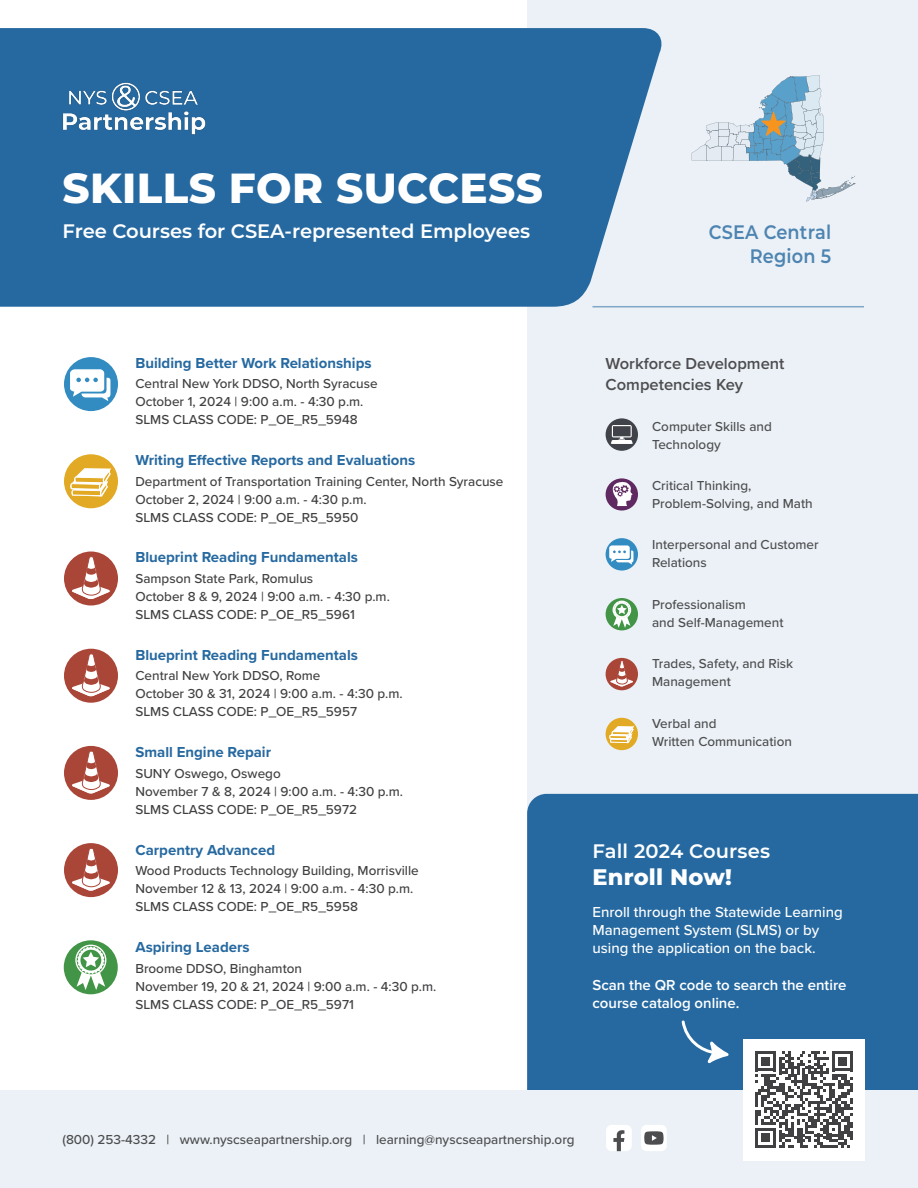
<style>
.page{position:relative;width:918px;height:1188px;background:#fff}
.page>*{position:absolute;margin:0;border:0;box-sizing:border-box;transform-origin:0 0}
.SFS_H1{font:800 42px "Montserrat";letter-spacing:.01em;color:#fff}
.t1{font:800 22.5px "Montserrat";letter-spacing:.01em;color:#fff}
.Free{font:600 19.5px "Montserrat";color:#fff}
.Region{font:600 19.5px "Montserrat";letter-spacing:.01em;color:#4d84b1;scale:.91 1}
.t2{font:600 16.5px/21px "Proxima Nova";color:#4d4d4f}
.Class{font:700 15px "Proxima Nova";color:#2669a0}
.t3{font:500 15px/18px "Proxima Nova";color:#fff}
.Class-2{font:600 15px/18px "Proxima Nova";color:#fff}
.Description{font:500 13.5px "Proxima Nova";color:#414042}
.Competencies{font:500 13.5px/18px "Proxima Nova";color:#4d4d4f}
.Class-3{font:500 13.5px "Proxima Nova";color:#4d4d4f}
</style>
<div class="page">
<div style="left:64px;top:940px;width:54px;height:54px;background:#429446;border-radius:50%"></div>
<div style="left:76px;top:945px;width:30px;height:30px;background:#f3f8f3;border-radius:50%"></div>
<div style="left:75px;top:945px;width:31px;height:31px;border:1px solid #fff;border-radius:50%"></div>
<svg style="left:77px;top:946px;width:28px;height:44px"></svg>
<div style="left:64px;top:357px;width:54px;height:54px;background:#338cc1;border-radius:50%"></div>
<svg style="left:70px;top:369px;width:40px;height:32px"></svg>
<div style="left:64px;top:454px;width:54px;height:54px;background:#e2a925;border-radius:50%"></div>
<svg style="left:70px;top:468px;width:41px;height:29px"></svg>
<div style="left:527px;top:0;width:391px;height:1151px;background:#ebf1f6"></div>
<div style="left:527px;top:794px;width:391px;height:296px;background:#2669a0"></div>
<div style="left:0;top:28px;width:662px;height:279px;background:#2669a0"></div>
<img style="left:58px;top:82px;width:151px;height:54px">
<div style="left:606px;top:478px;width:32px;height:33px;background:#602961;border-radius:50%"></div>
<svg style="left:609px;top:481px;width:23px;height:25px"></svg>
<div style="left:606px;top:538px;width:32px;height:33px;background:#338cc1;border-radius:50%"></div>
<svg style="left:609px;top:545px;width:24px;height:20px"></svg>
<div style="left:606px;top:598px;width:32px;height:32px;background:#429446;border-radius:50%"></div>
<div style="left:613px;top:601px;width:18px;height:18px;border:1px solid #fff;border-radius:50%"></div>
<svg style="left:613px;top:602px;width:17px;height:26px"></svg>
<div style="left:606px;top:658px;width:32px;height:32px;background:#aa4638;border-radius:50%"></div>
<svg style="left:610px;top:661px;width:23px;height:25px"></svg>
<div style="left:606px;top:718px;width:32px;height:32px;background:#e2a925;border-radius:50%"></div>
<svg style="left:609px;top:726px;width:25px;height:17px"></svg>
<div style="left:606px;top:418px;width:32px;height:33px;background:#404349;border-radius:50%"></div>
<svg style="left:611px;top:425px;width:22px;height:19px"></svg>
<hr style="left:592px;top:306px;width:272px;height:1px;background:#80a7c7">
<div style="left:0;top:1091px;width:918px;height:97px;background:#ebf1f6"></div>
<div style="left:743px;top:1039px;width:122px;height:121px;background:#fff"></div>
<svg style="left:755px;top:1051px;width:98px;height:97px"></svg>
<div style="left:641px;top:1125px;width:26px;height:26px;background:#fff;border-radius:6px"></div>
<svg style="left:644px;top:1131px;width:20px;height:14px"></svg>
<div style="left:606px;top:1125px;width:26px;height:26px;background:#fff;border-radius:6px"></div>
<svg style="left:613px;top:1130px;width:11px;height:21px"></svg>
<div style="left:64px;top:746px;width:54px;height:54px;background:#aa4638;border-radius:50%"></div>
<svg style="left:72px;top:751px;width:38px;height:42px"></svg>
<div style="left:64px;top:843px;width:54px;height:54px;background:#aa4638;border-radius:50%"></div>
<svg style="left:72px;top:848px;width:38px;height:43px"></svg>
<div style="left:64px;top:649px;width:54px;height:54px;background:#aa4638;border-radius:50%"></div>
<svg style="left:72px;top:653px;width:38px;height:43px"></svg>
<div style="left:64px;top:552px;width:54px;height:54px;background:#aa4638;border-radius:50%"></div>
<svg style="left:72px;top:556px;width:38px;height:43px"></svg>
<svg style="left:692px;top:75px;width:163px;height:127px"></svg>
<svg style="left:680px;top:1019px;width:51px;height:52px;background:#417cac"></svg>
<h1 class="SFS_H1" style="left:62px;top:157px;width:482px">SKILLS FOR SUCCESS</h1>
<p class="Free" style="left:62px;top:218px;width:469px">Free Courses for CSEA-represented Employees</p>
<h3 class="Class" style="left:135px;top:351px;width:238px">Building Better Work Relationships</h3>
<p class="Description" style="left:135px;top:374px;width:244px">Central New York DDSO, North Syracuse</p>
<p class="Description" style="left:135px;top:392px;width:230px">October 1, 2024 | 9:00 a.m. - 4:30 p.m.</p>
<p class="Description" style="left:135px;top:410px;width:224px">SLMS CLASS CODE: P_OE_R5_5948</p>
<h3 class="Class" style="left:135px;top:449px;width:282px">Writing Effective Reports and Evaluations</h3>
<p class="Description" style="left:135px;top:471px;width:370px">Department of Transportation Training Center, North Syracuse</p>
<p class="Description" style="left:135px;top:489px;width:233px">October 2, 2024 | 9:00 a.m. - 4:30 p.m.</p>
<p class="Description" style="left:135px;top:507px;width:224px">SLMS CLASS CODE: P_OE_R5_5950</p>
<h3 class="Class" style="left:135px;top:546px;width:224px">Blueprint Reading Fundamentals</h3>
<p class="Description" style="left:135px;top:569px;width:179px">Sampson State Park, Romulus</p>
<p class="Description" style="left:135px;top:587px;width:256px">October 8 &amp; 9, 2024 | 9:00 a.m. - 4:30 p.m.</p>
<p class="Description" style="left:135px;top:605px;width:221px">SLMS CLASS CODE: P_OE_R5_5961</p>
<h3 class="Class" style="left:135px;top:644px;width:224px">Blueprint Reading Fundamentals</h3>
<p class="Description" style="left:135px;top:666px;width:187px">Central New York DDSO, Rome</p>
<p class="Description" style="left:135px;top:684px;width:269px">October 30 &amp; 31, 2024 | 9:00 a.m. - 4:30 p.m.</p>
<p class="Description" style="left:135px;top:702px;width:223px">SLMS CLASS CODE: P_OE_R5_5957</p>
<h3 class="Class" style="left:135px;top:741px;width:137px">Small Engine Repair</h3>
<p class="Description" style="left:135px;top:763px;width:147px">SUNY Oswego, Oswego</p>
<p class="Description" style="left:135px;top:781px;width:269px">November 7 &amp; 8, 2024 | 9:00 a.m. - 4:30 p.m.</p>
<p class="Description" style="left:135px;top:799px;width:223px">SLMS CLASS CODE: P_OE_R5_5972</p>
<h3 class="Class" style="left:135px;top:838px;width:141px">Carpentry Advanced</h3>
<p class="Description" style="left:135px;top:861px;width:285px">Wood Products Technology Building, Morrisville</p>
<p class="Description" style="left:135px;top:879px;width:280px">November 12 &amp; 13, 2024 | 9:00 a.m. - 4:30 p.m.</p>
<p class="Description" style="left:135px;top:897px;width:224px">SLMS CLASS CODE: P_OE_R5_5958</p>
<h3 class="Class" style="left:135px;top:936px;width:116px">Aspiring Leaders</h3>
<p class="Description" style="left:135px;top:958px;width:168px">Broome DDSO, Binghamton</p>
<p class="Description" style="left:135px;top:976px;width:303px">November 19, 20 &amp; 21, 2024 | 9:00 a.m. - 4:30 p.m.</p>
<p class="Description" style="left:135px;top:994px;width:220px">SLMS CLASS CODE: P_OE_R5_5971</p>
<h2 class="Region" style="left:709px;top:218px;width:136px">CSEA Central</h2>
<h2 class="Region" style="left:750px;top:242px;width:91px">Region 5</h2>
<p class="t2" style="left:606px;top:352px;width:180px">Workforce Development<br>Competencies Key</p>
<p class="Competencies" style="left:652px;top:417px;width:121px">Computer Skills and<br>Technology</p>
<p class="Competencies" style="left:652px;top:476px;width:162px">Critical Thinking,<br>Problem-Solving, and Math</p>
<p class="Competencies" style="left:652px;top:535px;width:168px">Interpersonal and Customer<br>Relations</p>
<p class="Competencies" style="left:652px;top:595px;width:133px">Professionalism<br>and Self-Management</p>
<p class="Competencies" style="left:652px;top:654px;width:143px">Trades, Safety, and Risk<br>Management</p>
<p class="Competencies" style="left:652px;top:714px;width:141px">Verbal and<br>Written Communication</p>
<p class="Free" style="left:592px;top:837px;width:179px">Fall 2024 Courses</p>
<p class="t1" style="left:593px;top:861px;width:141px">Enroll Now!</p>
<p class="t3" style="left:593px;top:902px;width:252px">Enroll through the Statewide Learning<br>Management System (SLMS) or by using the application on the back.</p>
<h3 class="Class-2" style="left:593px;top:976px;width:256px">Scan the QR code to search the entire course catalog online.</h3>
<h3 class="Class-3" style="left:62px;top:1129px;width:514px">(800) 253-4332 | www.nyscseapartnership.org | learning@nyscseapartnership.org</h3>
</div>
